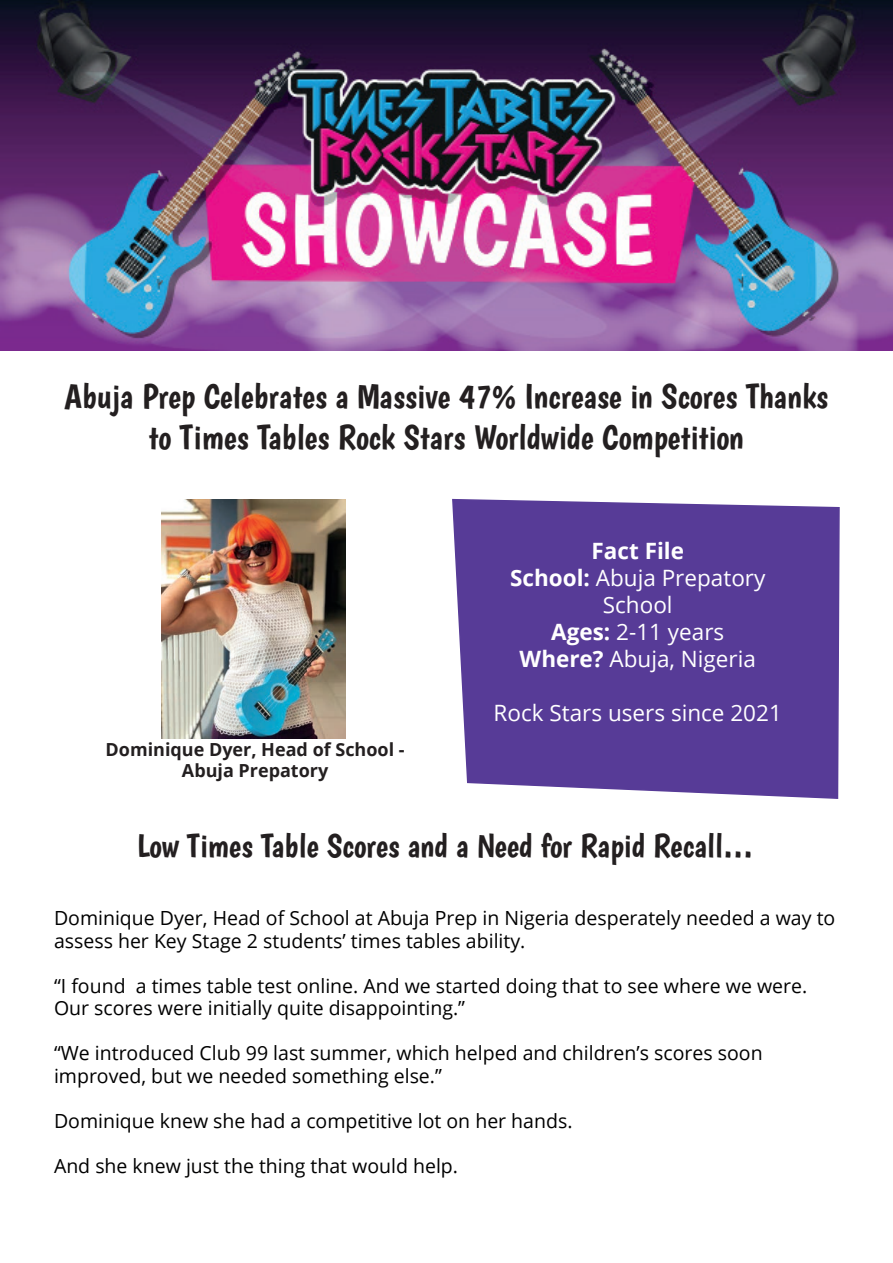
<style>
.page{position:relative;width:893px;height:1263px;background:#fff}
.page>*{position:absolute;margin:0;border:0;box-sizing:border-box;transform-origin:0 0}
.t1{font:34.5px/41.4px "Boogaloo";color:#231f20;text-align:center}
.t2{font:33px "Boogaloo";color:#231f20}
.t3{font:22.5px/27px "Open Sans";color:#fff;text-align:center}
.t4{font:19.5px/22.5px "Open Sans";color:#000001}
.t5{font:700 18px/21.6px "Open Sans";color:#231f20;text-align:center}
.s1{font-weight:700}
</style>
<div class="page">
<svg style="left:452px;top:498px;width:388px;height:301px;background:#61479d"></svg>
<img style="left:162px;top:500px;width:183px;height:238px">
<img style="left:0;top:0;width:893px;height:350px">
<h1 class="t1" style="left:64px;top:375px;width:765px">Abuja Prep Celebrates a Massive 47% Increase in Scores Thanks to Times Tables Rock Stars Worldwide Competition</h1>
<p class="t5" style="left:106px;top:738px;width:301px">Dominique Dyer, Head of School -<br>Abuja Prepatory</p>
<p class="t3" style="left:510px;top:536px;width:257px"><span class="s1">Fact File<br>School:</span> Abuja Prepatory<br>School<br><span class="s1">Ages:</span> 2-11 years<br><span class="s1">Where?</span> Abuja, Nigeria</p>
<p class="t3" style="left:494px;top:698px;width:290px">Rock Stars users since 2021</p>
<h2 class="t2" style="left:137px;top:826px;width:618px">Low Times Table Scores and a Need for Rapid Recall…</h2>
<p class="t4" style="left:54px;top:906px;width:783px">Dominique Dyer, Head of School at Abuja Prep in Nigeria desperately needed a way to assess her Key Stage 2 students’ times tables ability.</p>
<p class="t4" style="left:54px;top:974px;width:755px">“I found a times table test online. And we started doing that to see where we were.<br>Our scores were initially quite disappointing.”</p>
<p class="t4" style="left:54px;top:1041px;width:710px">“We introduced Club 99 last summer, which helped and children’s scores soon improved, but we needed something else.”</p>
<p class="t4" style="left:54px;top:1109px;width:520px">Dominique knew she had a competitive lot on her hands.</p>
<p class="t4" style="left:54px;top:1154px;width:406px">And she knew just the thing that would help.</p>
</div>
